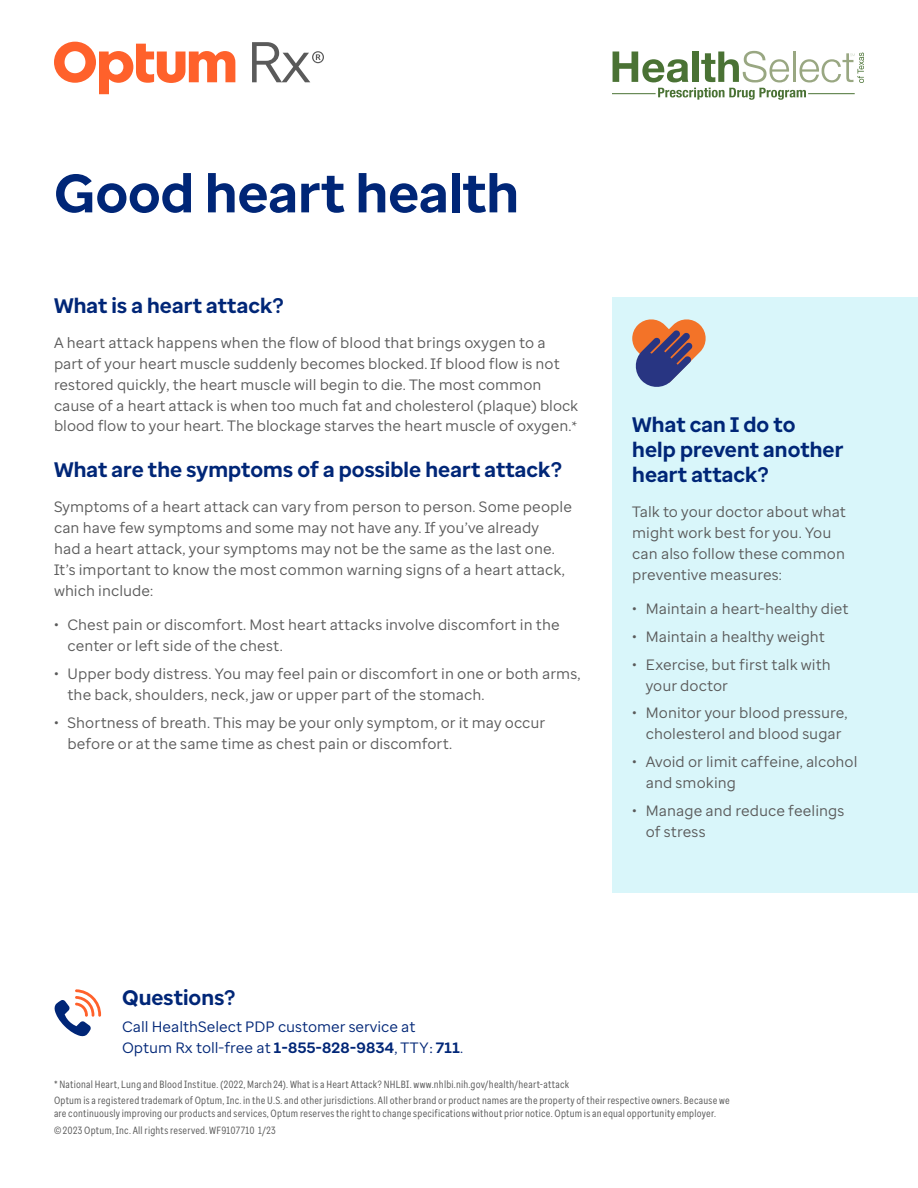
<style>
.page{position:relative;width:918px;height:1188px;background:#fff}
.page>*{position:absolute;margin:0;border:0;box-sizing:border-box;transform-origin:0 0}
.Body{font:700 54px "Optum Sans";letter-spacing:-.005em;color:#002677}
.Body-2{font:700 21px "Optum Sans";letter-spacing:.005em;color:#002677}
.Subhead{font:700 21px/25.2px "Optum Sans";letter-spacing:.005em;color:#002677}
.Call_to_action{font:700 21px "Optum Sans";letter-spacing:.005em;color:#002677}
.Body-3{font:15px/21px "Optum Sans";color:#5a5a5a}
.Call_to_action-2{font:15px/20.4px "Optum Sans";color:#002677}
.Legal{font:10.5px/12.6px "Optum Sans Cond";letter-spacing:.02em;color:#5a5a5a}
.s1{font-family:"Minion Pro"}
.s2{font-weight:700}
</style>
<div class="page">
<div style="left:612px;top:298px;width:306px;height:595px;background:#d9f6fa"></div>
<svg style="left:632px;top:319px;width:74px;height:68px"></svg>
<svg style="left:54px;top:989px;width:47px;height:47px"></svg>
<svg style="left:252px;top:42px;width:72px;height:40px"></svg>
<svg style="left:54px;top:42px;width:181px;height:52px"></svg>
<hr style="left:612px;top:93px;width:44px;height:1px;background:#4a7234">
<svg style="left:613px;top:51px;width:251px;height:49px"></svg>
<p class="Body" style="left:54px;top:158px;width:467px">Good heart health</p>
<p class="Body-2" style="left:54px;top:292px;width:231px">What is a heart attack?</p>
<p class="Body-3" style="left:54px;top:332px;width:526px">A heart attack happens when the flow of blood that brings oxygen to a part of your heart muscle suddenly becomes blocked. If blood flow is not restored quickly, the heart muscle will begin to die. The most common cause of a heart attack is when too much fat and cholesterol (plaque) block blood flow to your heart. The blockage starves the heart muscle of oxygen.<span class="s1">*</span></p>
<p class="Body-2" style="left:54px;top:456px;width:509px">What are the symptoms of a possible heart attack?</p>
<p class="Body-3" style="left:54px;top:496px;width:520px">Symptoms of a heart attack can vary from person to person. Some people can have few symptoms and some may not have any. If you’ve already<br>had a heart attack, your symptoms may not be the same as the last one.<br>It’s important to know the most common warning signs of a heart attack, which include:</p>
<p class="Body-3" style="left:68px;top:614px;width:494px;text-indent:-14px">• Chest pain or discomfort. Most heart attacks involve discomfort in the center or left side of the chest.</p>
<p class="Body-3" style="left:68px;top:663px;width:515px;text-indent:-14px">• Upper body distress. You may feel pain or discomfort in one or both arms, the back, shoulders, neck, jaw or upper part of the stomach.</p>
<p class="Body-3" style="left:68px;top:712px;width:479px;text-indent:-14px">• Shortness of breath. This may be your only symptom, or it may occur before or at the same time as chest pain or discomfort.</p>
<p class="Subhead" style="left:632px;top:412px;width:213px">What can I do to help prevent another heart attack?</p>
<p class="Body-3" style="left:632px;top:501px;width:215px">Talk to your doctor about what might work best for you. You can also follow these common preventive measures:</p>
<p class="Body-3" style="left:632px;top:598px;width:218px">• Maintain a heart-healthy diet</p>
<p class="Body-3" style="left:632px;top:626px;width:194px">• Maintain a healthy weight</p>
<p class="Body-3" style="left:646px;top:654px;width:187px;text-indent:-14px">• Exercise, but first talk with your doctor</p>
<p class="Body-3" style="left:632px;top:702px;width:217px;text-align:center">• Monitor your blood pressure, cholesterol and blood sugar</p>
<p class="Body-3" style="left:646px;top:751px;width:213px;text-indent:-14px">• Avoid or limit caffeine, alcohol and smoking</p>
<p class="Body-3" style="left:646px;top:800px;width:200px;text-indent:-14px">• Manage and reduce feelings of stress</p>
<p class="Call_to_action" style="left:122px;top:984px;width:114px">Questions?</p>
<p class="Call_to_action-2" style="left:122px;top:1017px;width:343px">Call HealthSelect PDP customer service at<br>Optum Rx toll-free at <span class="s2">1-855-828-9834</span>, TTY<span class="s1">:</span> <span class="s2">711</span>.</p>
<p class="Legal" style="left:54px;top:1078px;width:517px">* National Heart, Lung and Blood Institue. (2022, March 24). What is a Heart Attack? NHLBI. www.nhlbi.nih.gov/health/heart-attack</p>
<p class="Legal" style="left:54px;top:1094px;width:677px">Optum is a registered trademark of Optum, Inc. in the U.S. and other jurisdictions. All other brand or product names are the property of their respective owners. Because we are continuously improving our products and services, Optum reserves the right to change specifications without prior notice. Optum is an equal opportunity employer.</p>
<p class="Legal" style="left:54px;top:1124px;width:223px">© 2023 Optum, Inc. All rights reserved. WF9107710 1/23</p>
</div>
